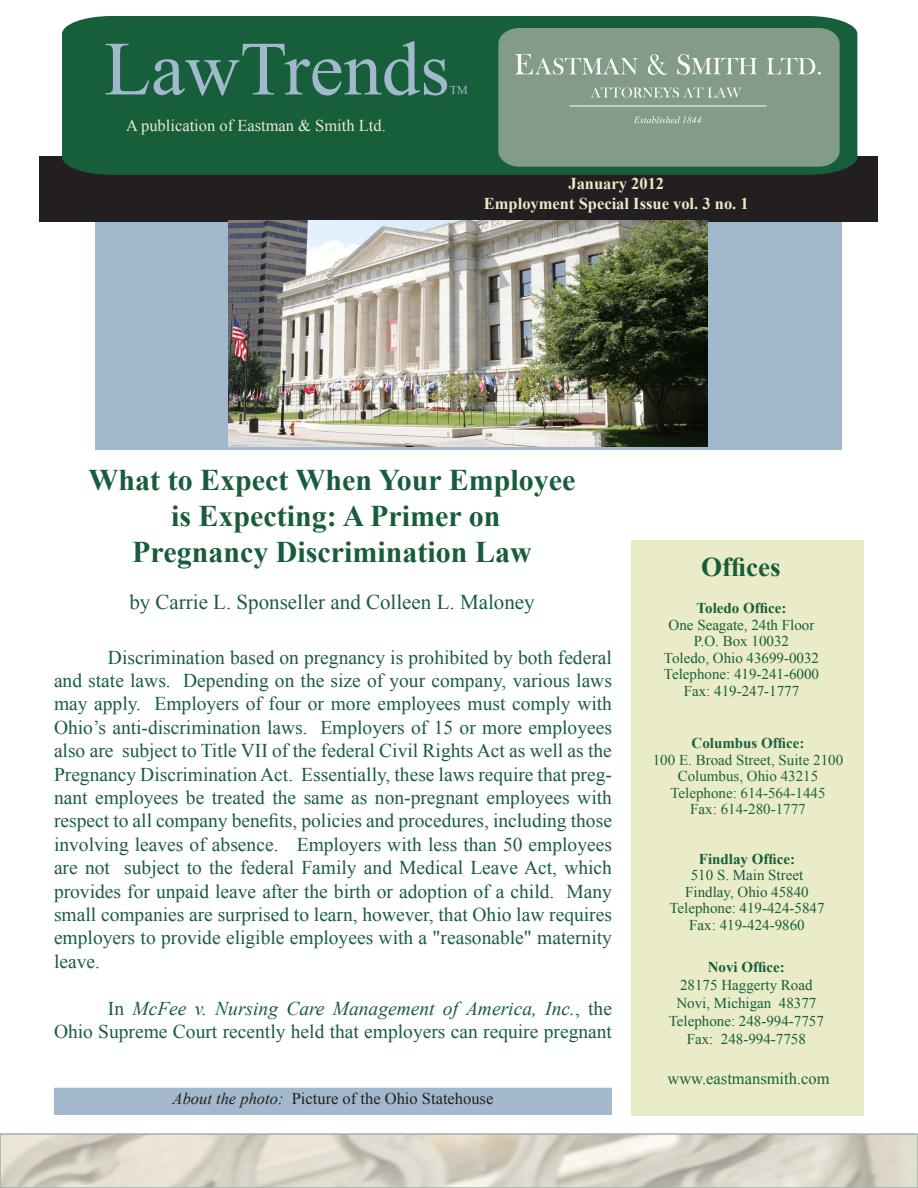
<style>
.page{position:relative;width:918px;height:1188px;background:#fff}
.page>*{position:absolute;margin:0;border:0;box-sizing:border-box;transform-origin:0 0}
.t1{font:76.5px "Times New Roman";color:#a2b9cd}
.t2{font:700 30px "Times New Roman";color:#185d3b}
.t3{font:700 27px "Times New Roman";color:#185d3b}
.t4{font:21px "Times New Roman";color:#185d3b}
.t5{font:19.5px/23.4px "Times New Roman";color:#185d3b;text-align:justify}
.t6{font:700 16.5px "Times New Roman";color:#eaecc8}
.t7{font:16.5px "Times New Roman";color:#231f20}
.t8{font:16.5px "Times New Roman";color:#eaecc8}
.t9{font:16.5px "Times New Roman";color:#185d3b}
.t10{font:15px "Times New Roman";color:#185d3b}
.t11{font:15px "Times New Roman";color:#1d613e}
.t12{font:700 15px "Times New Roman";color:#185d3b}
.t13{font:700 15px "Times New Roman";color:#1d613e}
.t14{font:12px "Times New Roman";color:#a2b9cd}
.s1{font-style:italic}
</style>
<div class="page">
<div style="left:631px;top:540px;width:233px;height:576px;background:#eaecc8"></div>
<div style="left:40px;top:156px;width:838px;height:65px;background:#231f20"></div>
<div style="left:62px;top:16px;width:795px;height:159px;background:#175e3b"></div>
<div style="left:498px;top:28px;width:342px;height:139px;background:#829c88"></div>
<svg style="left:515px;top:54px;width:123px;height:21px"></svg>
<svg style="left:677px;top:54px;width:80px;height:21px"></svg>
<svg style="left:648px;top:54px;width:19px;height:21px"></svg>
<svg style="left:767px;top:58px;width:54px;height:17px"></svg>
<svg style="left:591px;top:87px;width:151px;height:11px"></svg>
<hr style="left:569px;top:106px;width:198px;height:1px;background:#fff">
<svg style="left:634px;top:116px;width:67px;height:7px"></svg>
<img style="left:637px;top:1136px;width:278px;height:49px">
<div style="left:95px;top:222px;width:746px;height:228px;background:#a2b9cd"></div>
<img style="left:229px;top:220px;width:478px;height:226px">
<div style="left:56px;top:1090px;width:554px;height:23px;background:#a2b9cd"></div>
<div style="left:54px;top:1088px;width:558px;height:27px;border:4px solid #a2b9cd"></div>
<p class="t1" style="left:104px;top:17px;width:347px">LawTrends</p>
<p class="t14" style="left:450px;top:82px;width:19px">TM</p>
<p class="t8" style="left:126px;top:115px;width:261px">A publication of Eastman &amp; Smith Ltd.</p>
<p class="t6" style="left:568px;top:172px;width:97px">January 2012</p>
<p class="t6" style="left:484px;top:192px;width:266px">Employment Special Issue vol. 3 no. 1</p>
<p class="t2" style="left:89px;top:459px;width:488px">What to Expect When Your Employee</p>
<p class="t2" style="left:171px;top:495px;width:331px">is Expecting: A Primer on</p>
<p class="t2" style="left:132px;top:531px;width:401px">Pregnancy Discrimination Law</p>
<p class="t4" style="left:129px;top:588px;width:407px">by Carrie L. Sponseller and Colleen L. Maloney</p>
<p class="t5" style="left:54px;top:645px;width:560px;text-indent:54px">Discrimination based on pregnancy is prohibited by both federal and state laws. Depending on the size of your company, various laws may apply. Employers of four or more employees must comply with Ohio’s anti-discrimination laws. Employers of 15 or more employees also are subject to Title VII of the federal Civil Rights Act as well as the Pregnancy Discrimination Act. Essentially, these laws require that preg&shy;nant employees be treated the same as non-pregnant employees with respect to all company benefits, policies and procedures, including those involving leaves of absence. Employers with less than 50 employees are not subject to the federal Family and Medical Leave Act, which provides for unpaid leave after the birth or adoption of a child. Many small companies are surprised to learn, however, that Ohio law requires employers to provide eligible employees with a "reasonable" maternity leave.</p>
<p class="t5" style="left:54px;top:996px;width:560px;text-align:right">In <span class="s1">McFee v. Nursing Care Management of America, Inc.</span>, the<br>Ohio Supreme Court recently held that employers can require pregnant</p>
<p class="t7" style="left:173px;top:1087px;width:322px"><span class="s1">About the photo:</span> Picture of the Ohio Statehouse</p>
<p class="t3" style="left:701px;top:549px;width:81px">Offices</p>
<p class="t12" style="left:697px;top:598px;width:91px">Toledo Office:</p>
<p class="t10" style="left:669px;top:615px;width:147px">One Seagate, 24th Floor</p>
<p class="t10" style="left:694px;top:631px;width:97px">P.O. Box 10032</p>
<p class="t10" style="left:664px;top:648px;width:157px">Toledo, Ohio 43699-0032</p>
<p class="t10" style="left:664px;top:664px;width:157px">Telephone: 419-241-6000</p>
<p class="t10" style="left:684px;top:681px;width:117px">Fax: 419-247-1777</p>
<p class="t13" style="left:692px;top:733px;width:114px">Columbus Office:</p>
<p class="t11" style="left:653px;top:750px;width:192px">100 E. Broad Street, Suite 2100</p>
<p class="t11" style="left:678px;top:766px;width:142px">Columbus, Ohio 43215</p>
<p class="t11" style="left:670px;top:783px;width:157px">Telephone: 614-564-1445</p>
<p class="t11" style="left:690px;top:799px;width:117px">Fax: 614-280-1777</p>
<p class="t12" style="left:699px;top:848px;width:98px">Findlay Office:</p>
<p class="t10" style="left:691px;top:865px;width:114px">510 S. Main Street</p>
<p class="t10" style="left:685px;top:882px;width:125px">Findlay, Ohio 45840</p>
<p class="t10" style="left:669px;top:898px;width:157px">Telephone: 419-424-5847</p>
<p class="t10" style="left:689px;top:915px;width:117px">Fax: 419-424-9860</p>
<p class="t12" style="left:708px;top:956px;width:79px">Novi Office:</p>
<p class="t10" style="left:680px;top:974px;width:134px">28175 Haggerty Road</p>
<p class="t10" style="left:676px;top:992px;width:141px">Novi, Michigan 48377</p>
<p class="t10" style="left:669px;top:1010px;width:157px">Telephone: 248-994-7757</p>
<p class="t10" style="left:687px;top:1028px;width:121px">Fax: 248-994-7758</p>
<p class="t9" style="left:667px;top:1067px;width:164px">www.eastmansmith.com</p>
</div>
